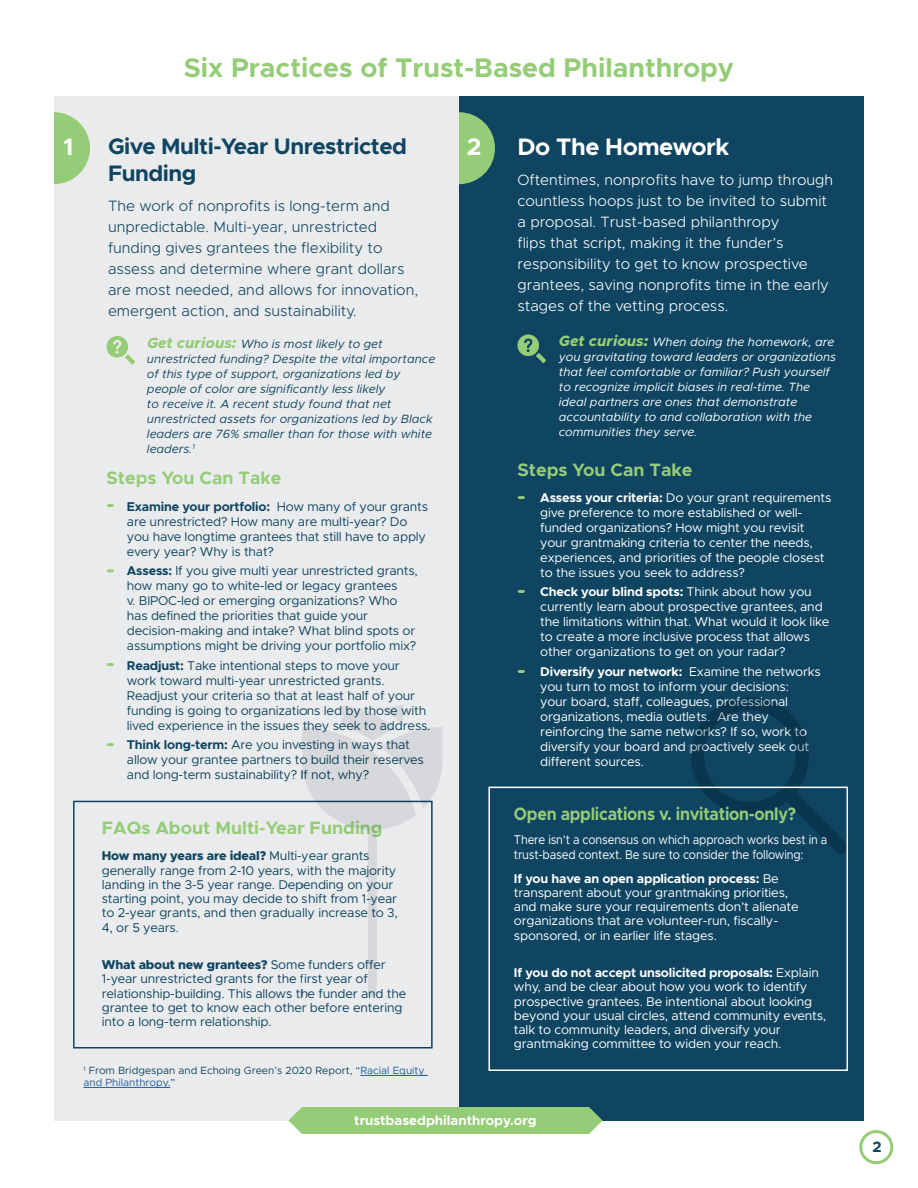
<style>
.page{position:relative;width:918px;height:1188px;background:#fff}
.page>*{position:absolute;margin:0;border:0;box-sizing:border-box;transform-origin:0 0}
.t1{font:700 27px "Metropolis";color:#95cc77}
.t2{font:700 24px "Metropolis";letter-spacing:-.02em;color:#fff}
.t3{font:700 22.5px/27px "Metropolis";letter-spacing:-.02em;color:#0f4561}
.t4{font:700 18px "Metropolis";color:#95cc77}
.t5{font:700 18px "Metropolis";color:#95cc77;scale:.9 1}
.t6{font:300 15px/21px "Metropolis";color:#fff}
.t7{font:300 15px/21px "Metropolis";color:#0f4561}
.t8{font:700 15px "Metropolis";color:#0f4561}
.t9{font:700 13.5px "Metropolis";color:#fff}
.t10{font:12.75px/15px "Metropolis";letter-spacing:-.015em;color:#0f4561}
.t11{font:12.75px/15px "Metropolis";letter-spacing:-.015em;color:#fff}
.t12{font:12.75px/15px "Metropolis";letter-spacing:-.015em;color:#fff;scale:.9 1}
.t13{font:italic 12px/15px "Metropolis";color:#0f4561}
.t14{font:italic 12px/15px "Metropolis";color:#fff}
.t15{font:10.5px/12px "Metropolis";color:#0f4561}
.s1{font-weight:800;font-size:15px;color:#95cc77}
.s2{font-weight:700}
.s3{font-weight:800}
.s4{color:#215e9e}
</style>
<div class="page">
<div style="left:859px;top:1130px;width:34px;height:34px;border:3px solid #95cc77;border-radius:50%"></div>
<div style="left:54px;top:96px;width:405px;height:1024px;background:#eaebed"></div>
<div style="left:459px;top:96px;width:405px;height:1024px;background:#0f4561"></div>
<svg style="left:54px;top:112px;width:36px;height:72px"></svg>
<svg style="left:459px;top:112px;width:36px;height:72px"></svg>
<div style="left:73px;top:801px;width:360px;height:247px;border:2px solid #0f4561"></div>
<svg style="left:518px;top:496px;width:7px;height:3px"></svg>
<svg style="left:518px;top:590px;width:7px;height:3px"></svg>
<svg style="left:518px;top:670px;width:7px;height:3px"></svg>
<svg style="left:691px;top:697px;width:157px;height:157px"></svg>
<div style="left:488px;top:787px;width:360px;height:284px;border:2px solid #fff"></div>
<svg style="left:106px;top:336px;width:29px;height:29px"></svg>
<svg style="left:517px;top:335px;width:29px;height:28px"></svg>
<hr style="left:360px;top:1075px;width:68px;height:1px;background:#215e9e">
<hr style="left:84px;top:1087px;width:86px;height:1px;background:#215e9e">
<div style="left:288px;top:1107px;width:315px;height:27px;background:#95cc77"></div>
<svg style="left:106px;top:504px;width:8px;height:3px"></svg>
<svg style="left:106px;top:569px;width:8px;height:3px"></svg>
<svg style="left:106px;top:663px;width:8px;height:3px"></svg>
<svg style="left:302px;top:705px;width:140px;height:292px"></svg>
<svg style="left:106px;top:743px;width:8px;height:3px"></svg>
<h1 class="t1" style="left:184px;top:51px;width:552px">Six Practices of Trust-Based Philanthropy</h1>
<h3 class="t3" style="left:108px;top:133px;width:301px">Give Multi-Year Unrestricted<br>Funding</h3>
<p class="t7" style="left:108px;top:195px;width:312px">The work of nonprofits is long-term and unpredictable. Multi-year, unrestricted funding gives grantees the flexibility to assess and determine where grant dollars are most needed, and allows for innovation, emergent action, and sustainability.</p>
<h2 class="t2" style="left:64px;top:131px;width:11px">1</h2>
<h2 class="t2" style="left:467px;top:131px;width:16px">2</h2>
<h2 class="t2" style="left:518px;top:132px;width:213px">Do The Homework</h2>
<p class="t6" style="left:518px;top:170px;width:317px">Oftentimes, nonprofits have to jump through countless hoops just to be invited to submit a proposal. Trust-based philanthropy<br>flips that script, making it the funder’s responsibility to get to know prospective grantees, saving nonprofits time in the early stages of the vetting process.</p>
<p class="t13" style="left:147px;top:336px;width:290px"><span class="s1">Get curious:</span> Who is most likely to get unrestricted funding? Despite the vital importance of this type of support, organizations led by people of color are significantly less likely<br>to receive it. A recent study found that net unrestricted assets for organizations led by Black leaders are 76% smaller than for those with white leaders.<sup>1</sup></p>
<p class="t14" style="left:559px;top:335px;width:279px"><span class="s1">Get curious:</span> When doing the homework, are you gravitating toward leaders or organizations that feel comfortable or familiar? Push yourself to recognize implicit biases in real-time. The ideal partners are ones that demonstrate accountability to and collaboration with the communities they serve.</p>
<h3 class="t4" style="left:106px;top:466px;width:177px">Steps You Can Take</h3>
<h3 class="t4" style="left:517px;top:459px;width:177px">Steps You Can Take</h3>
<p class="t10" style="left:127px;top:499px;width:303px"><span class="s2">Examine your portfolio:</span> How many of your grants are unrestricted? How many are multi-year? Do you have longtime grantees that still have to apply every year? Why is that?</p>
<p class="t10" style="left:127px;top:563px;width:293px"><span class="s2">Assess:</span> If you give multi year unrestricted grants, how many go to white-led or legacy grantees<br>v. BIPOC-led or emerging organizations? Who has defined the priorities that guide your decision-making and intake? What blind spots or assumptions might be driving your portfolio mix?</p>
<p class="t10" style="left:127px;top:658px;width:305px"><span class="s2">Readjust:</span> Take intentional steps to move your work toward multi-year unrestricted grants.<br>Readjust your criteria so that at least half of your funding is going to organizations led by those with lived experience in the issues they seek to address.</p>
<p class="t10" style="left:127px;top:737px;width:298px"><span class="s2">Think long-term:</span> Are you investing in ways that allow your grantee partners to build their reserves and long-term sustainability? If not, why?</p>
<h3 class="t4" style="left:102px;top:817px;width:282px">FAQs About Multi-Year Funding</h3>
<p class="t10" style="left:102px;top:849px;width:298px;line-height:14.2px"><span class="s3">How many years are ideal?</span> Multi-year grants generally range from 2-10 years, with the majority landing in the 3-5 year range. Depending on your starting point, you may decide to shift from 1-year to 2-year grants, and then gradually increase to 3, 4, or 5 years.</p>
<p class="t10" style="left:102px;top:958px;width:306px;line-height:14.2px"><span class="s3">What about new grantees?</span> Some funders offer 1-year unrestricted grants for the first year of relationship-building. This allows the funder and the grantee to get to know each other before entering into a long-term relationship.</p>
<p class="t15" style="left:84px;top:1064px;width:343px"><sup>1</sup> From Bridgespan and Echoing Green’s 2020 Report, “<span class="s4">Racial Equity and Philanthropy.</span>”</p>
<p class="t11" style="left:540px;top:490px;width:293px"><span class="s2">Assess your criteria:</span> Do your grant requirements give preference to more established or well&shy;funded organizations? How might you revisit your grantmaking criteria to center the needs, experiences, and priorities of the people closest to the issues you seek to address?</p>
<p class="t11" style="left:540px;top:584px;width:291px"><span class="s2">Check your blind spots:</span> Think about how you currently learn about prospective grantees, and the limitations within that. What would it look like to create a more inclusive process that allows other organizations to get on your radar?</p>
<p class="t11" style="left:540px;top:664px;width:282px"><span class="s2">Diversify your network:</span> Examine the networks you turn to most to inform your decisions:<br>your board, staff, colleagues, professional organizations, media outlets. Are they reinforcing the same networks? If so, work to diversify your board and proactively seek out different sources.</p>
<h3 class="t5" style="left:514px;top:803px;width:315px">Open applications v. invitation-only?</h3>
<p class="t12" style="left:514px;top:832px;width:350px">There isn’t a consensus on which approach works best in a trust-based context. Be sure to consider the following:</p>
<p class="t11" style="left:514px;top:871px;width:286px;line-height:14.2px"><span class="s2">If you have an open application process:</span> Be transparent about your grantmaking priorities, and make sure your requirements don’t alienate organizations that are volunteer-run, fiscally&shy;sponsored, or in earlier life stages.</p>
<p class="t11" style="left:514px;top:966px;width:314px;line-height:14.2px"><span class="s2">If you do not accept unsolicited proposals:</span> Explain why, and be clear about how you work to identify prospective grantees. Be intentional about looking beyond your usual circles, attend community events, talk to community leaders, and diversify your grantmaking committee to widen your reach.</p>
<p class="t9" style="left:354px;top:1112px;width:184px">trustbasedphilanthropy.org</p>
<p class="t8" style="left:872px;top:1137px;width:11px">2</p>
</div>
